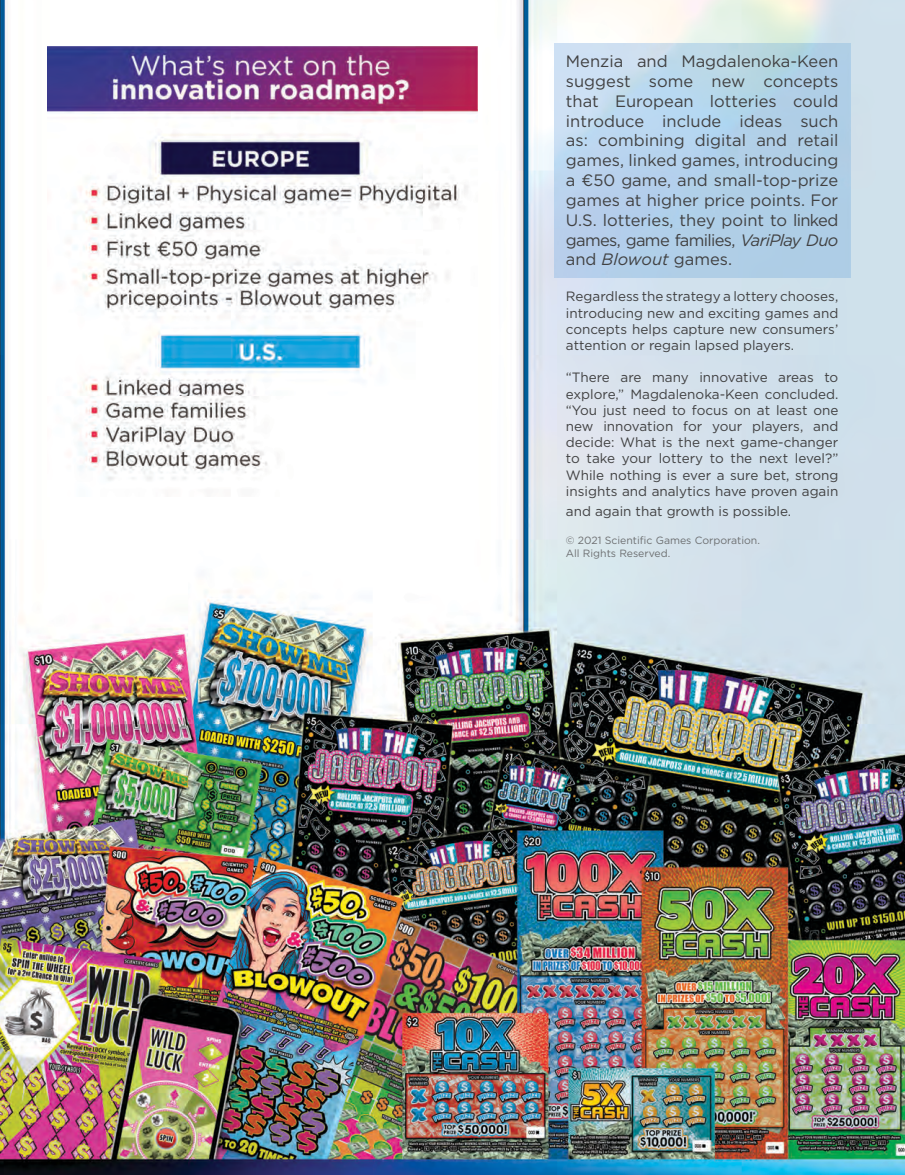
<style>
.page{position:relative;width:905px;height:1175px;background:#fff}
.page>*{position:absolute;margin:0;border:0;box-sizing:border-box;transform-origin:0 0}
.t1{font:16.5px/19.8px "Gotham";letter-spacing:-.015em;color:#414142;text-align:justify}
.t2{font:13.5px/16.2px "Gotham";color:#414142;text-align:justify}
.t3{font:10.5px/12.6px "Gotham";color:#6d6f71}
.s1{font-style:italic}
</style>
<div class="page">
<img style="left:0;top:0;width:904px;height:1174px">
<img style="left:554px;top:43px;width:296px;height:235px">
<img style="left:47px;top:46px;width:430px;height:451px">
<p class="t1" style="left:566px;top:51px;width:274px">Menzia and Magdalenoka-Keen suggest some new concepts that European lotteries could introduce include ideas such as: combining digital and retail games, linked games, introducing a €50 game, and small-top-prize games at higher price points. For U.S. lotteries, they point to linked games, game families, <span class="s1">VariPlay Duo </span>and <span class="s1">Blowout</span> games.</p>
<p class="t2" style="left:566px;top:288px;width:274px">Regardless the strategy a lottery chooses, introducing new and exciting games and concepts helps capture new consumers’ attention or regain lapsed players.</p>
<p class="t2" style="left:566px;top:369px;width:274px">“There are many innovative areas to explore,” Magdalenoka-Keen concluded. “You just need to focus on at least one new innovation for your players, and decide: What is the next game-changer to take your lottery to the next level?” While nothing is ever a sure bet, strong insights and analytics have proven again</p>
<p class="t2" style="left:566px;top:502px;width:227px">and again that growth is possible.</p>
<p class="t3" style="left:566px;top:534px;width:195px">© 2021 Scientific Games Corporation.<br>All Rights Reserved.</p>
</div>
